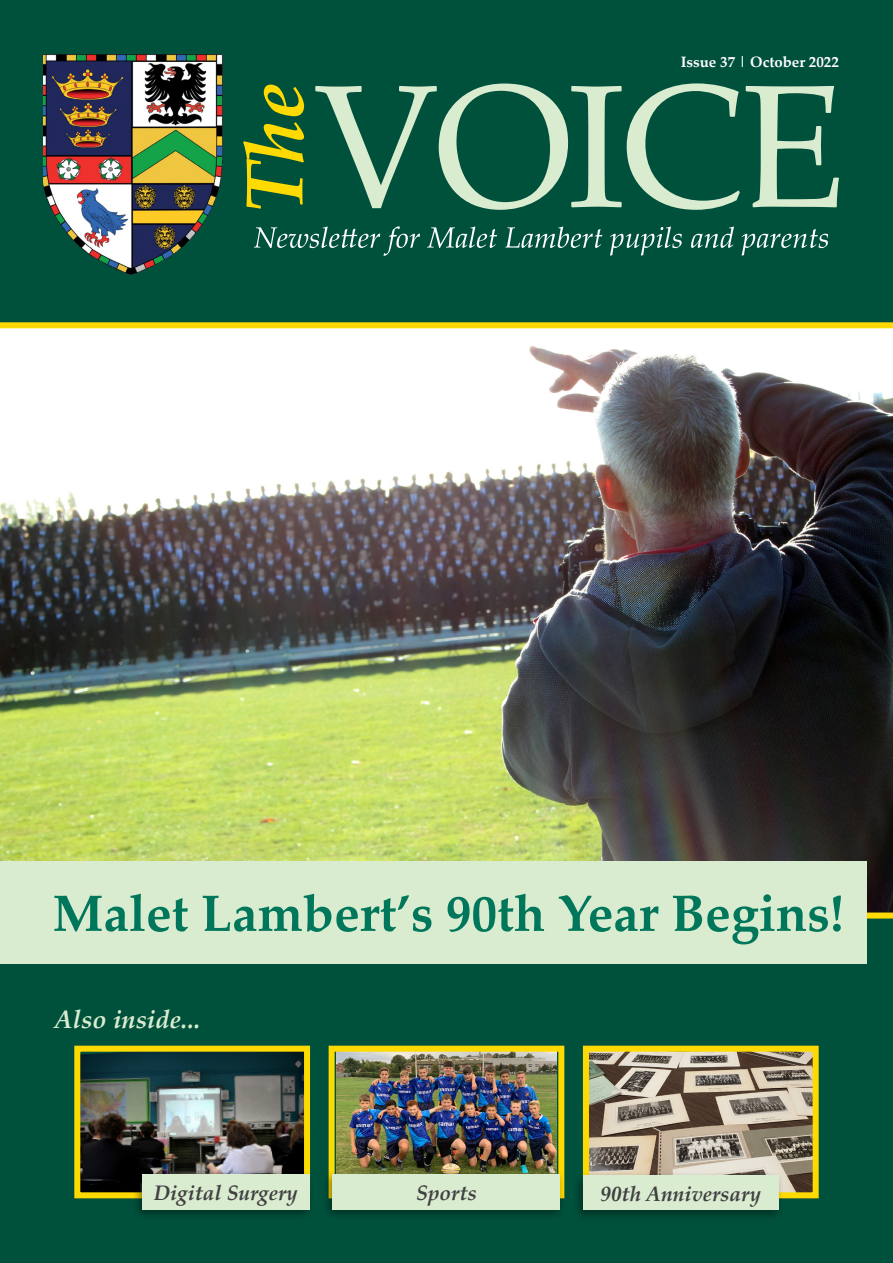
<style>
.page{position:relative;width:893px;height:1263px;background:#fff}
.page>*{position:absolute;margin:0;border:0;box-sizing:border-box;transform-origin:0 0}
.t1{font:700 51px "Palatino Linotype";color:#00765b}
.t2{font:italic 700 25.5px "Palatino Linotype";color:#d9ecd0}
.t3{font:italic 700 21px "Palatino Linotype";color:#414042}
.t4{font:700 15px "Palatino Linotype";color:#fff}
</style>
<div class="page">
<div style="left:0;top:918px;width:893px;height:345px;background:#00513c"></div>
<div style="left:0;top:0;width:893px;height:332px;background:#00513c"></div>
<img style="left:0;top:322px;width:893px;height:596px">
<img style="left:74px;top:1045px;width:237px;height:154px">
<img style="left:328px;top:1045px;width:237px;height:124px">
<svg style="left:582px;top:1045px;width:237px;height:154px;background:#a49773"></svg>
<div style="left:131px;top:1169px;width:184px;height:53px;background:#000;opacity:.41"></div>
<div style="left:142px;top:1174px;width:168px;height:36px;background:#d9ecd0"></div>
<div style="left:321px;top:1169px;width:245px;height:53px;background:#000;opacity:.41"></div>
<div style="left:333px;top:1174px;width:227px;height:36px;background:#d9ecd0"></div>
<div style="left:572px;top:1171px;width:213px;height:51px;background:#000;opacity:.41"></div>
<div style="left:583px;top:1175px;width:196px;height:35px;background:#d9ecd0"></div>
<svg style="left:254px;top:226px;width:574px;height:30px"></svg>
<img style="left:43px;top:55px;width:180px;height:220px">
<svg style="left:315px;top:83px;width:524px;height:127px"></svg>
<svg style="left:243px;top:85px;width:61px;height:124px"></svg>
<div style="left:0;top:861px;width:866px;height:102px;background:#d9ecd0"></div>
<p class="t4" style="left:681px;top:51px;width:160px">Issue 37 | October 2022</p>
<h1 class="t1" style="left:52px;top:877px;width:793px">Malet Lambert’s 90th Year Begins!</h1>
<p class="t2" style="left:54px;top:1001px;width:147px">Also inside...</p>
<p class="t3" style="left:154px;top:1178px;width:146px">Digital Surgery</p>
<p class="t3" style="left:416px;top:1178px;width:62px">Sports</p>
<p class="t3" style="left:600px;top:1178px;width:162px">90th Anniversary</p>
</div>
